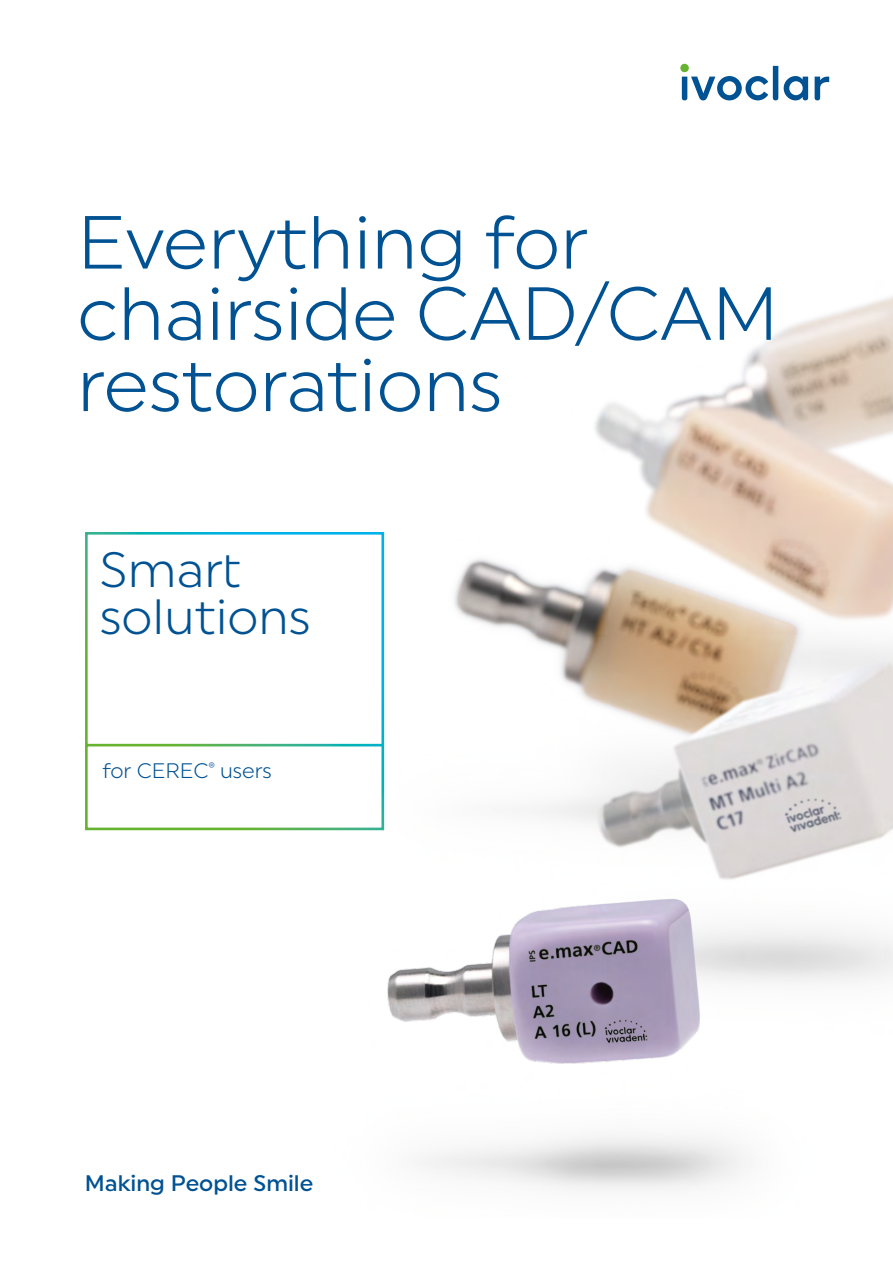
<style>
.page{position:relative;width:893px;height:1263px;background:#fff}
.page>*{position:absolute;margin:0;border:0;box-sizing:border-box;transform-origin:0 0}
.t1{font:75px/71.2px "Uniform Pro Ivoclar Lgt";color:#005293}
.t2{font:49.5px/47px "Uniform Pro Ivoclar Lgt";color:#005293}
.t3{font:500 22.5px "Uniform Pro Ivoclar";color:#005293}
.t4{font:21px "Uniform Pro Ivoclar Lgt";color:#005293}
</style>
<div class="page">
<img style="left:387px;top:296px;width:506px;height:894px">
<svg style="left:85px;top:532px;width:300px;height:299px"></svg>
<svg style="left:680px;top:64px;width:9px;height:8px"></svg>
<svg style="left:682px;top:66px;width:147px;height:34px"></svg>
<p class="t1" style="left:77px;top:206px;width:703px">Everything for chairside CAD/CAM restorations</p>
<p class="t2" style="left:100px;top:545px;width:212px">Smart solutions</p>
<p class="t4" style="left:102px;top:759px;width:171px">for CEREC<sup>®</sup> users</p>
<p class="t3" style="left:85px;top:1170px;width:230px">Making People Smile</p>
</div>
